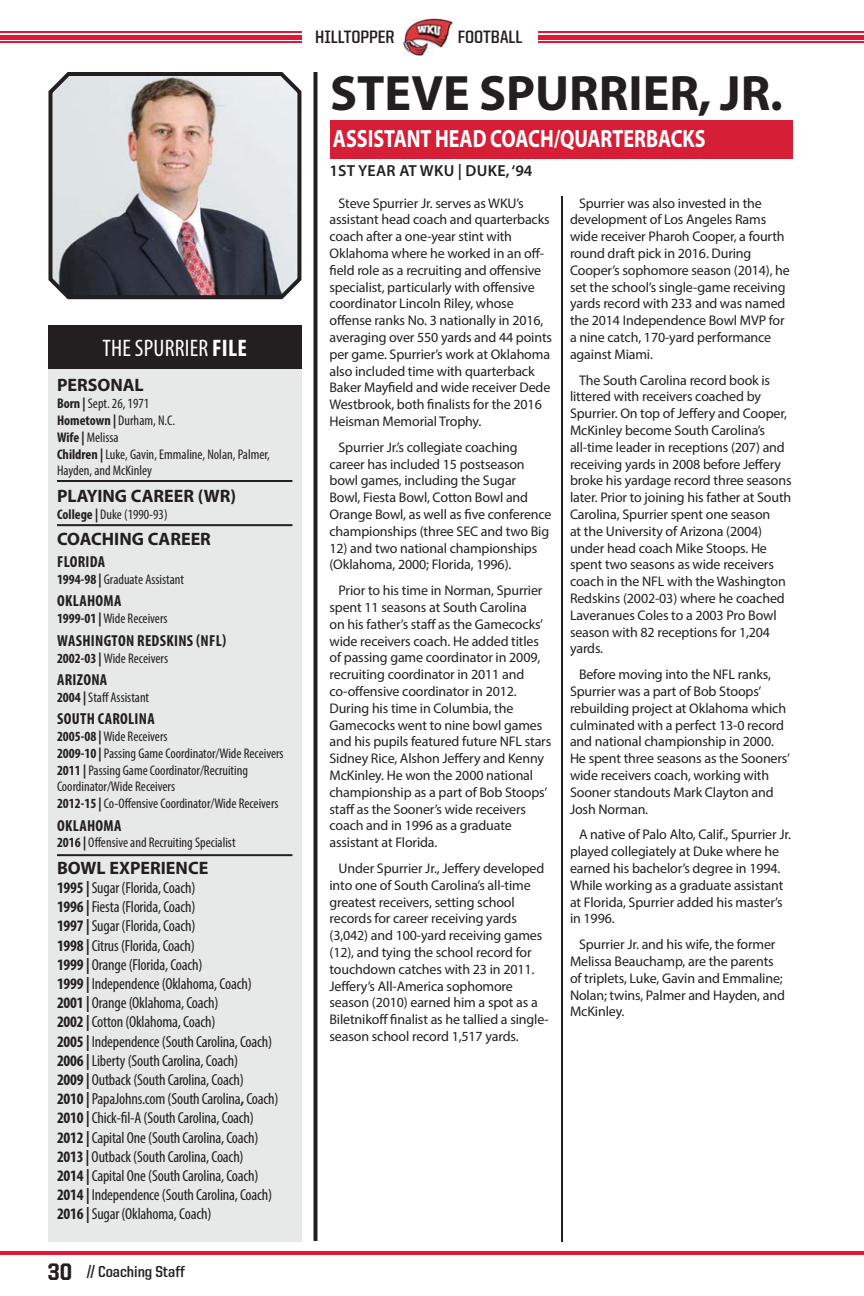
<style>
.page{position:relative;width:864px;height:1296px;background:#fff}
.page>*{position:absolute;margin:0;border:0;box-sizing:border-box;transform-origin:0 0}
.t1{font:700 50px "Myriad Pro";color:#231f20}
.t2{font:700 25px "Myriad Pro";color:#fff;scale:.8 1}
.t3{font:condensed 24px "Myriad Pro";letter-spacing:.01em;color:#fff}
.t4{font:800 24px "United Sans Semi Cond";color:#231f20}
.t5{font:700 18px "Myriad Pro";color:#231f20}
.t6{font:700 18px "United Sans Semi Cond";color:#231f20}
.t7{font:condensed 16px/19.2px "Myriad Pro";letter-spacing:-.01em;color:#231f20}
.t8{font:700 condensed 16px "Myriad Pro";letter-spacing:.02em;color:#231f20}
.t9{font:600 16px "Myriad Pro";letter-spacing:.02em;color:#231f20}
.t10{font:700 16px "United Sans Semi Cond";color:#231f20}
.t11{font:14px/16.8px "Myriad Pro";letter-spacing:-.01em;color:#231f20}
.t12{font:condensed 14px/16.8px "Myriad Pro";color:#231f20}
.s1{font-weight:700}
</style>
<div class="page">
<hr style="left:0;top:31px;width:864px;height:1px;background:#e31836">
<hr style="left:0;top:35px;width:864px;height:4px;background:#e31836">
<hr style="left:0;top:42px;width:864px;height:1px;background:#e31836">
<div style="left:302px;top:18px;width:236px;height:38px;background:#fff"></div>
<img style="left:403px;top:18px;width:51px;height:38px">
<hr style="left:0;top:1251px;width:864px;height:4px;background:#e31836">
<div style="left:48px;top:325px;width:253px;height:917px;background:#e7e8e8"></div>
<img style="left:48px;top:72px;width:254px;height:228px">
<div style="left:330px;top:121px;width:462px;height:38px;background:#d71e37"></div>
<hr style="left:561px;top:196px;width:2px;height:1046px;background:#231f20">
<div style="left:48px;top:325px;width:253px;height:44px;background:#231f20"></div>
<svg style="left:313px;top:72px;width:4px;height:1169px;background:#3d3a3b"></svg>
<hr style="left:57px;top:480px;width:235px;height:2px;background:#231f20">
<hr style="left:57px;top:524px;width:235px;height:2px;background:#231f20">
<hr style="left:57px;top:854px;width:235px;height:2px;background:#231f20">
<h3 class="t3" style="left:103px;top:339px;width:146px">THE SPURRIER <span class="s1">FILE</span></h3>
<p class="t5" style="left:57px;top:379px;width:88px">PERSONAL</p>
<p class="t12" style="left:57px;top:396px;width:214px"><span class="s1">Born |</span> Sept. 26, 1971<br><span class="s1">Hometown |</span> Durham, N.C.<br><span class="s1">Wife |</span> Melissa<br><span class="s1">Children |</span> Luke, Gavin, Emmaline, Nolan, Palmer,<br>Hayden, and McKinley</p>
<p class="t5" style="left:57px;top:489px;width:181px">PLAYING CAREER (WR)</p>
<p class="t12" style="left:57px;top:506px;width:112px"><span class="s1">College |</span> Duke (1990-93)</p>
<p class="t5" style="left:57px;top:532px;width:155px">COACHING CAREER</p>
<p class="t8" style="left:57px;top:556px;width:49px">FLORIDA</p>
<p class="t12" style="left:57px;top:572px;width:129px"><span class="s1">1994-98 |</span> Graduate Assistant</p>
<p class="t8" style="left:57px;top:595px;width:66px">OKLAHOMA</p>
<p class="t12" style="left:57px;top:611px;width:112px"><span class="s1">1999-01 |</span> Wide Receivers</p>
<p class="t8" style="left:57px;top:634px;width:171px">WASHINGTON REDSKINS (NFL)</p>
<p class="t12" style="left:57px;top:650px;width:113px"><span class="s1">2002-03 |</span> Wide Receivers</p>
<p class="t8" style="left:57px;top:674px;width:52px">ARIZONA</p>
<p class="t12" style="left:57px;top:690px;width:94px"><span class="s1">2004 |</span> Staff Assistant</p>
<p class="t8" style="left:57px;top:713px;width:99px">SOUTH CAROLINA</p>
<p class="t12" style="left:57px;top:729px;width:228px"><span class="s1">2005-08 |</span> Wide Receivers<br><span class="s1">2009-10 |</span> Passing Game Coordinator/Wide Receivers <span class="s1">2011 |</span> Passing Game Coordinator/Recruiting Coordinator/Wide Receivers<br><span class="s1">2012-15 |</span> Co-Offensive Coordinator/Wide Receivers</p>
<p class="t8" style="left:57px;top:819px;width:66px">OKLAHOMA</p>
<p class="t12" style="left:57px;top:835px;width:180px"><span class="s1">2016 |</span> Offensive and Recruiting Specialist</p>
<p class="t5" style="left:57px;top:861px;width:153px">BOWL EXPERIENCE</p>
<p class="t7" style="left:57px;top:879px;width:223px"><span class="s1">1995 |</span> Sugar (Florida, Coach)<br><span class="s1">1996 |</span> Fiesta (Florida, Coach)<br><span class="s1">1997 |</span> Sugar (Florida, Coach)<br><span class="s1">1998 |</span> Citrus (Florida, Coach)<br><span class="s1">1999 |</span> Orange (Florida, Coach)<br><span class="s1">1999 |</span> Independence (Oklahoma, Coach)<br><span class="s1">2001 |</span> Orange (Oklahoma, Coach)<br><span class="s1">2002 |</span> Cotton (Oklahoma, Coach)<br><span class="s1">2005 |</span> Independence (South Carolina, Coach)<br><span class="s1">2006 |</span> Liberty (South Carolina, Coach)<br><span class="s1">2009 |</span> Outback (South Carolina, Coach)<br><span class="s1">2010 |</span> PapaJohns.com (South Carolina<span class="s1">,</span> Coach)<br><span class="s1">2010 |</span> Chick-fil-A (South Carolina, Coach)<br><span class="s1">2012 |</span> Capital One (South Carolina, Coach)<br><span class="s1">2013 |</span> Outback (South Carolina, Coach)<br><span class="s1">2014 |</span> Capital One (South Carolina, Coach)<br><span class="s1">2014 |</span> Independence (South Carolina,Coach)<br><span class="s1">2016 |</span> Sugar (Oklahoma, Coach)</p>
<h3 class="t4" style="left:48px;top:1261px;width:26px">30</h3>
<p class="t10" style="left:87px;top:1266px;width:100px">// Coaching Staff</p>
<p class="t6" style="left:315px;top:31px;width:81px">HILLTOPPER</p>
<p class="t6" style="left:458px;top:31px;width:66px">FOOTBALL</p>
<h1 class="t1" style="left:330px;top:74px;width:454px">STEVE SPURRIER, JR.</h1>
<h2 class="t2" style="left:333px;top:129px;width:467px">ASSISTANT HEAD COACH/QUARTERBACKS</h2>
<p class="t9" style="left:330px;top:165px;width:205px">1ST YEAR AT WKU | DUKE, ‘94</p>
<p class="t11" style="left:330px;top:195px;width:224px;text-indent:9px">Steve Spurrier Jr. serves as WKU’s assistant head coach and quarterbacks coach after a one-year stint with Oklahoma where he worked in an off&shy;field role as a recruiting and offensive specialist, particularly with offensive coordinator Lincoln Riley, whose offense ranks No. 3 nationally in 2016, averaging over 550 yards and 44 points per game. Spurrier’s work at Oklahoma also included time with quarterback Baker Mayfield and wide receiver Dede Westbrook, both finalists for the 2016<br>Heisman Memorial Trophy.</p>
<p class="t11" style="left:330px;top:440px;width:224px;text-indent:9px">Spurrier Jr.’s collegiate coaching career has included 15 postseason bowl games, including the Sugar<br>Bowl, Fiesta Bowl, Cotton Bowl and Orange Bowl, as well as five conference championships (three SEC and two Big</p>
<p class="t11" style="left:330px;top:540px;width:209px">12) and two national championships (Oklahoma, 2000; Florida, 1996).</p>
<p class="t11" style="left:330px;top:583px;width:223px;text-indent:9px">Prior to his time in Norman, Spurrier spent 11 seasons at South Carolina<br>on his father’s staff as the Gamecocks’ wide receivers coach. He added titles of passing game coordinator in 2009, recruiting coordinator in 2011 and co-offensive coordinator in 2012.<br>During his time in Columbia, the Gamecocks went to nine bowl games and his pupils featured future NFL stars Sidney Rice, Alshon Jeffery and Kenny McKinley. He won the 2000 national championship as a part of Bob Stoops’ staff as the Sooner’s wide receivers coach and in 1996 as a graduate assistant at Florida.</p>
<p class="t11" style="left:330px;top:861px;width:221px;text-indent:9px">Under Spurrier Jr., Jeffery developed into one of South Carolina’s all-time greatest receivers, setting school records for career receiving yards (3,042) and 100-yard receiving games (12), and tying the school record for touchdown catches with 23 in 2011.<br>Jeffery’s All-America sophomore season (2010) earned him a spot as a Biletnikoff finalist as he tallied a single&shy;season school record 1,517 yards.</p>
<p class="t11" style="left:570px;top:195px;width:221px;text-indent:9px">Spurrier was also invested in the development of Los Angeles Rams wide receiver Pharoh Cooper, a fourth round draft pick in 2016. During Cooper’s sophomore season (2014), he set the school’s single-game receiving yards record with 233 and was named the 2014 Independence Bowl MVP for a nine catch, 170-yard performance against Miami.</p>
<p class="t11" style="left:570px;top:372px;width:223px;text-indent:9px">The South Carolina record book is littered with receivers coached by Spurrier. On top of Jeffery and Cooper, McKinley become South Carolina’s all-time leader in receptions (207) and receiving yards in 2008 before Jeffery broke his yardage record three seasons later. Prior to joining his father at South Carolina, Spurrier spent one season<br>at the University of Arizona (2004) under head coach Mike Stoops. He spent two seasons as wide receivers coach in the NFL with the Washington Redskins (2002-03) where he coached Laveranues Coles to a 2003 Pro Bowl season with 82 receptions for 1,204 yards.</p>
<p class="t11" style="left:570px;top:667px;width:222px;text-indent:9px">Before moving into the NFL ranks, Spurrier was a part of Bob Stoops’ rebuilding project at Oklahoma which culminated with a perfect 13-0 record and national championship in 2000.<br>He spent three seasons as the Sooners’ wide receivers coach, working with Sooner standouts Mark Clayton and Josh Norman.</p>
<p class="t11" style="left:570px;top:827px;width:223px;text-indent:9px">A native of Palo Alto, Calif., Spurrier Jr. played collegiately at Duke where he earned his bachelor’s degree in 1994.<br>While working as a graduate assistant at Florida, Spurrier added his master’s in 1996.</p>
<p class="t11" style="left:570px;top:937px;width:216px;text-indent:9px">Spurrier Jr. and his wife, the former<br>Melissa Beauchamp, are the parents of triplets, Luke, Gavin and Emmaline;<br>Nolan; twins, Palmer and Hayden, and<br>McKinley.</p>
</div>
